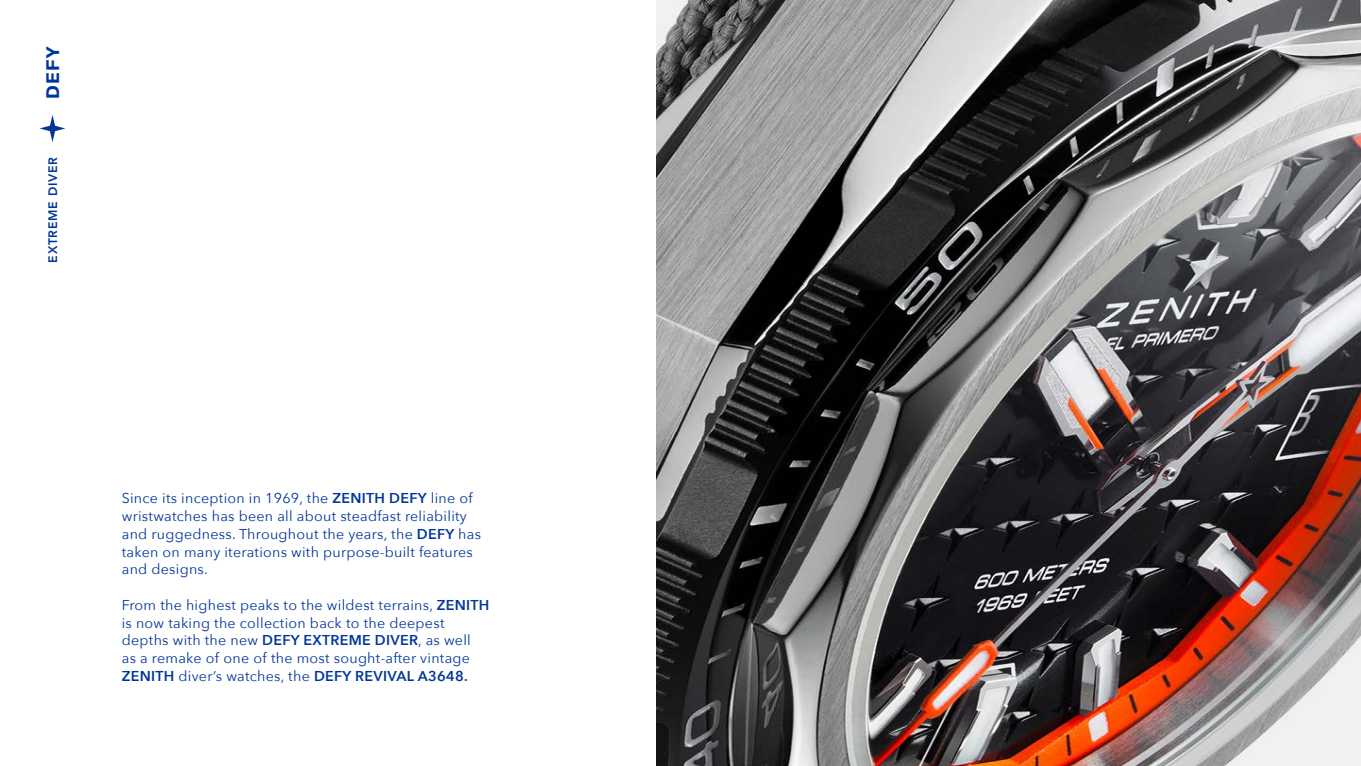
<style>
.page{position:relative;width:1361px;height:766px;background:#fff}
.page>*{position:absolute;margin:0;border:0;box-sizing:border-box;transform-origin:0 0}
.t1{font:17.82px "Sequel Sans Bold Body";color:#00369a}
.t2{font:14.25px/17.8px "Avenir Next";letter-spacing:.02em;color:#00369a}
.t3{font:800 12.25px "Avenir LT Pro";letter-spacing:.06em;color:#00369a}
.s1{font-weight:600}
</style>
<div class="page">
<svg style="left:40px;top:115px;width:25px;height:27px"></svg>
<img style="left:657px;top:0;width:704px;height:765px">
<p class="t1" style="left:40px;top:99px;width:55px;rotate:-90deg">DEFY</p>
<p class="t3" style="left:46px;top:262px;width:107px;rotate:-90deg">EXTREME DIVER</p>
<p class="t2" style="left:122px;top:488px;width:361px">Since its inception in 1969, the <span class="s1">ZENITH DEFY</span> line of wristwatches has been all about steadfast reliability and ruggedness. Throughout the years, the <span class="s1">DEFY</span> has taken on many iterations with purpose-built features and designs.</p>
<p class="t2" style="left:122px;top:595px;width:369px">From the highest peaks to the wildest terrains, <span class="s1">ZENITH </span>is now taking the collection back to the deepest depths with the new <span class="s1">DEFY EXTREME DIVER</span>, as well<br>as a remake of one of the most sought-after vintage <span class="s1">ZENITH</span> diver’s watches, the <span class="s1">DEFY REVIVAL A3648.</span></p>
</div>
